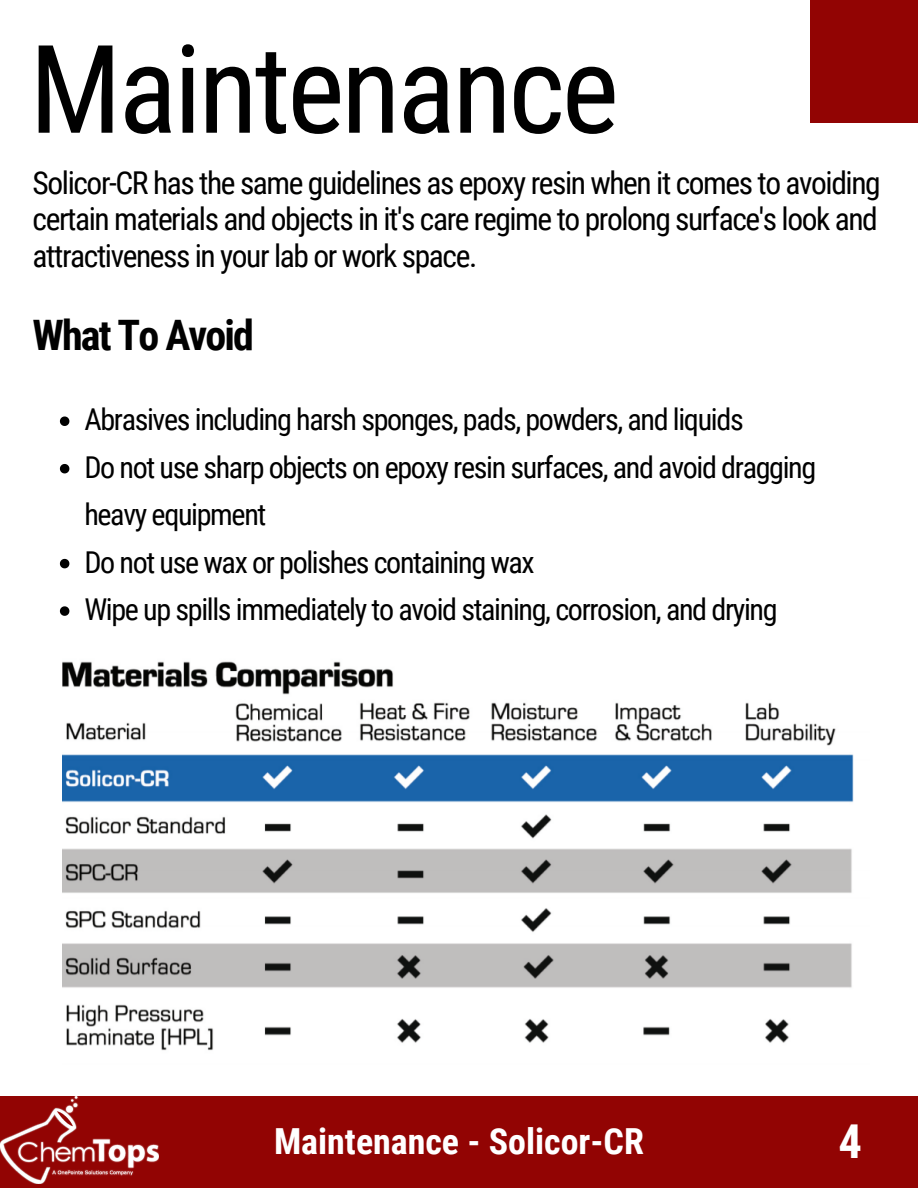
<style>
.page{position:relative;width:918px;height:1188px;background:#fff}
.page>*{position:absolute;margin:0;border:0;box-sizing:border-box;transform-origin:0 0}
.t1{font:122.7px "Roboto Condensed";letter-spacing:-.03em;color:#000}
.t2{font:700 46.65px "Roboto Condensed";color:#fff}
.t3{font:700 42px "Roboto Condensed";letter-spacing:-.045em;color:#000}
.t4{font:700 36px "Roboto Condensed";color:#fff}
.t5{font:31.5px/36.3px "Roboto Condensed";letter-spacing:-.045em;color:#000;text-align:justify}
.t6{font:30.15px/47.4px "Roboto Condensed";letter-spacing:-.045em;color:#000}
</style>
<div class="page">
<div style="left:0;top:1096px;width:918px;height:92px;background:#920403"></div>
<img style="left:0;top:1096px;width:159px;height:88px">
<div style="left:810px;top:0;width:108px;height:123px;background:#920403"></div>
<svg style="left:60px;top:416px;width:9px;height:10px"></svg>
<svg style="left:60px;top:464px;width:9px;height:9px"></svg>
<svg style="left:60px;top:559px;width:9px;height:9px"></svg>
<svg style="left:60px;top:606px;width:9px;height:10px"></svg>
<img style="left:62px;top:661px;width:792px;height:390px">
<h1 class="t1" style="left:29px;top:19px;width:591px">Maintenance</h1>
<p class="t5" style="left:33px;top:165px;width:850px">Solicor-CR has the same guidelines as epoxy resin when it comes to avoiding certain materials and objects in it's care regime to prolong surface's look and attractiveness in your lab or work space.</p>
<h3 class="t3" style="left:33px;top:311px;width:223px">What To Avoid</h3>
<p class="t6" style="left:84px;top:396px;width:733px">Abrasives including harsh sponges, pads, powders, and liquids<br>Do not use sharp objects on epoxy resin surfaces, and avoid dragging heavy equipment<br>Do not use wax or polishes containing wax<br>Wipe up spills immediately to avoid staining, corrosion, and drying</p>
<p class="t4" style="left:274px;top:1121px;width:371px">Maintenance - Solicor-CR</p>
<h2 class="t2" style="left:838px;top:1115px;width:25px">4</h2>
</div>
